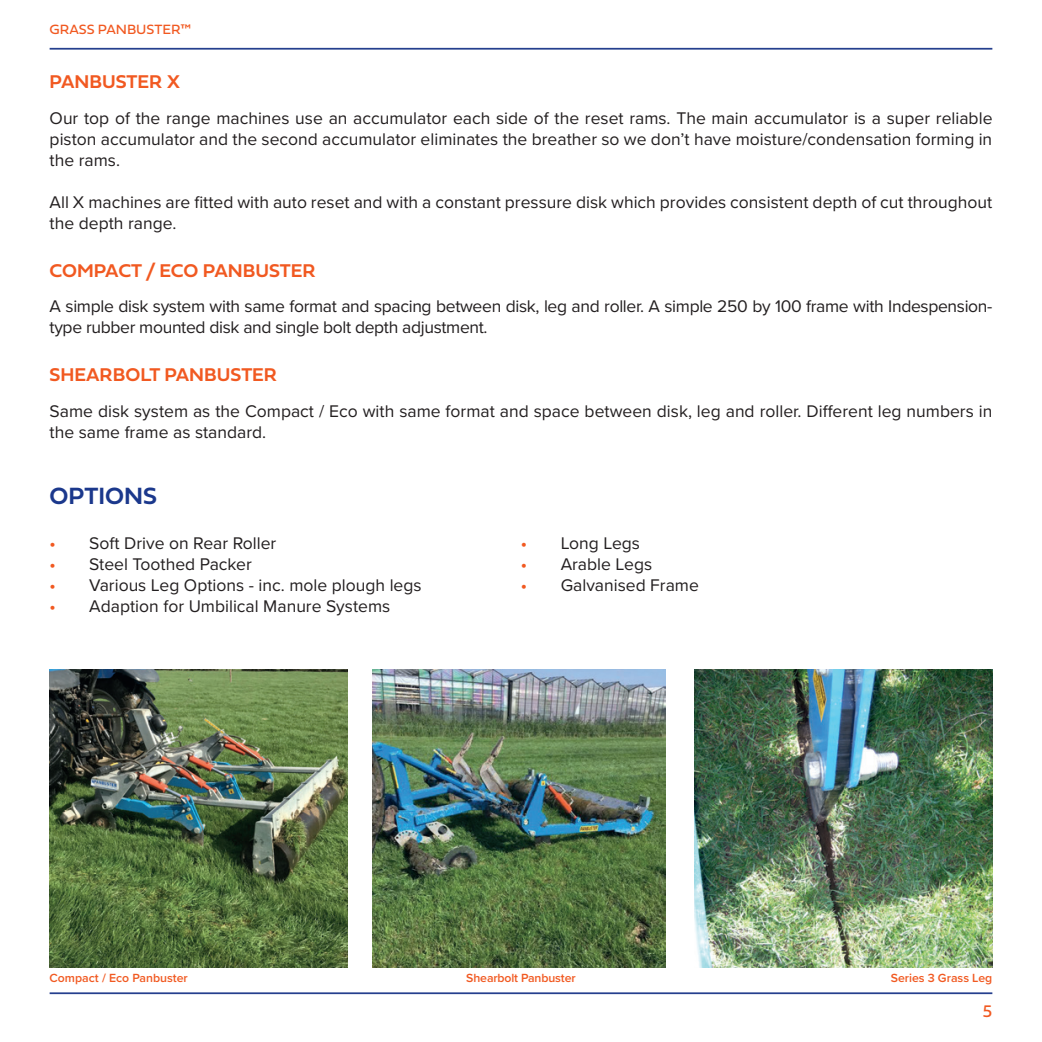
<style>
.page{position:relative;width:1042px;height:1042px;background:#fff}
.page>*{position:absolute;margin:0;border:0;box-sizing:border-box;transform-origin:0 0}
.t1{font:24.5px "Fieldwork Geo Demibold";color:#1b388c}
.t2{font:19.25px "Fieldwork Geo Demibold";color:#f15921}
.t3{font:17.5px/21px "Proxima Nova";color:#231f20}
.t4{font:17.5px/21px "Proxima Nova";letter-spacing:-.02em;color:#231f20}
.t5{font:17.5px "Fieldwork Geo Regular";color:#f15921}
.t6{font:14px "Fieldwork Geo Regular";color:#f15921}
.t7{font:600 12.25px "Proxima Nova";color:#f15921}
.s1{font-weight:600;color:#f15921}
</style>
<div class="page">
<hr style="left:50px;top:48px;width:942px;height:2px;background:#253f8e">
<hr style="left:50px;top:992px;width:942px;height:2px;background:#253f8e">
<img style="left:50px;top:670px;width:297px;height:297px">
<img style="left:372px;top:670px;width:294px;height:297px">
<img style="left:694px;top:670px;width:298px;height:297px">
<p class="t6" style="left:50px;top:19px;width:143px">GRASS PANBUSTER™</p>
<p class="t2" style="left:50px;top:66px;width:132px">PANBUSTER X</p>
<p class="t3" style="left:50px;top:108px;width:944px;text-align:justify">Our top of the range machines use an accumulator each side of the reset rams. The main accumulator is a super reliable piston accumulator and the second accumulator eliminates the breather so we don’t have moisture/condensation forming in the rams.</p>
<p class="t3" style="left:50px;top:192px;width:944px">All X machines are fitted with auto reset and with a constant pressure disk which provides consistent depth of cut throughout the depth range.</p>
<p class="t2" style="left:50px;top:255px;width:268px">COMPACT / ECO PANBUSTER</p>
<p class="t4" style="left:50px;top:296px;width:944px">A simple disk system with same format and spacing between disk, leg and roller. A simple 250 by 100 frame with Indespension&shy;type rubber mounted disk and single bolt depth adjustment.</p>
<p class="t2" style="left:50px;top:360px;width:229px">SHEARBOLT PANBUSTER</p>
<p class="t3" style="left:50px;top:401px;width:944px">Same disk system as the Compact / Eco with same format and space between disk, leg and roller. Different leg numbers in the same frame as standard.</p>
<h1 class="t1" style="left:50px;top:476px;width:109px">OPTIONS</h1>
<p class="t3" style="left:50px;top:533px;width:228px"><span class="s1">•</span> Soft Drive on Rear Roller</p>
<p class="t3" style="left:50px;top:554px;width:204px"><span class="s1">•</span> Steel Toothed Packer</p>
<p class="t3" style="left:50px;top:575px;width:373px"><span class="s1">•</span> Various Leg Options - inc. mole plough legs</p>
<p class="t3" style="left:50px;top:596px;width:342px"><span class="s1">•</span> Adaption for Umbilical Manure Systems</p>
<p class="t3" style="left:521px;top:533px;width:121px"><span class="s1">•</span> Long Legs</p>
<p class="t3" style="left:521px;top:554px;width:133px"><span class="s1">•</span> Arable Legs</p>
<p class="t3" style="left:521px;top:575px;width:179px"><span class="s1">•</span> Galvanised Frame</p>
<p class="t7" style="left:50px;top:968px;width:140px">Compact / Eco Panbuster</p>
<p class="t7" style="left:466px;top:968px;width:111px">Shearbolt Panbuster</p>
<p class="t7" style="left:891px;top:968px;width:103px">Series 3 Grass Leg</p>
<p class="t5" style="left:983px;top:997px;width:11px">5</p>
</div>
